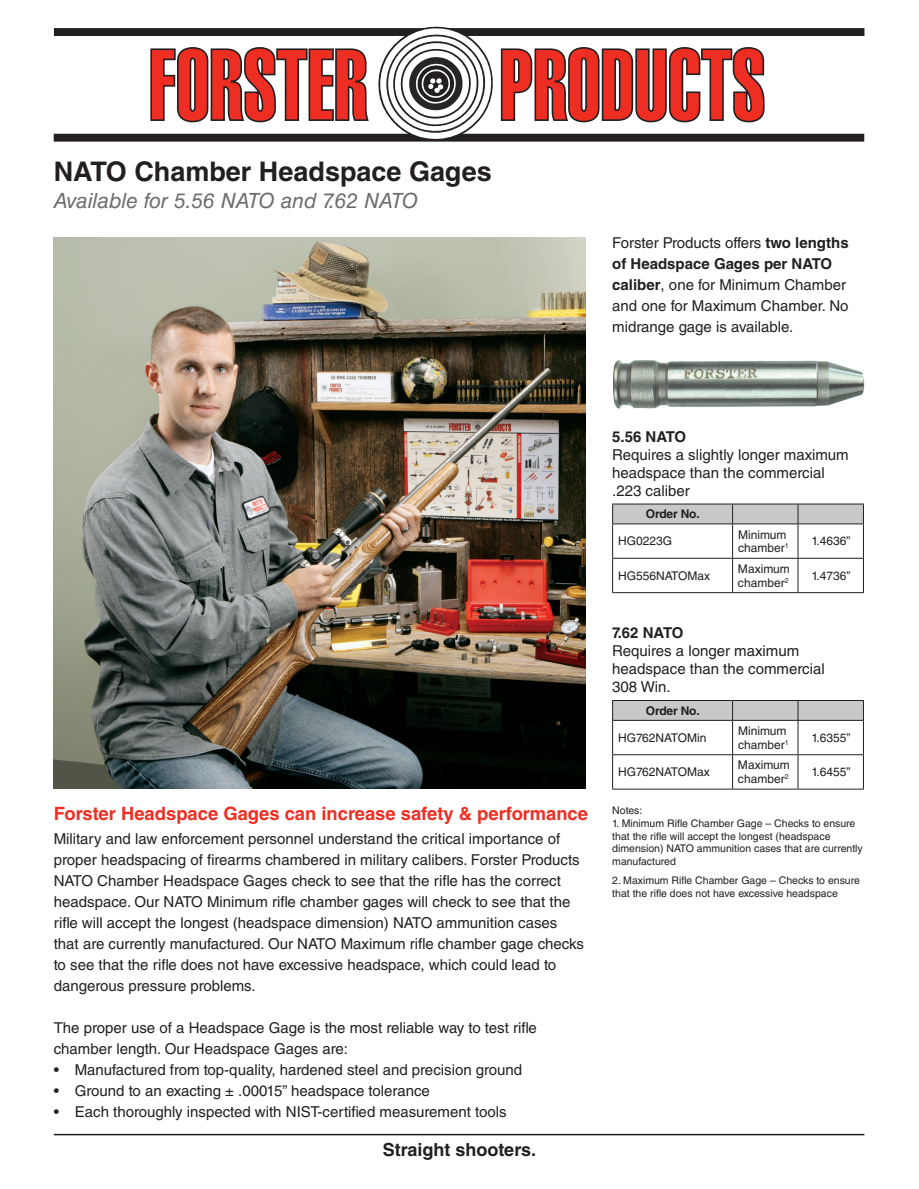
<style>
.page{position:relative;width:919px;height:1189px;background:#fff}
.page>*{position:absolute;margin:0;border:0;box-sizing:border-box;transform-origin:0 0}
.t1{font:700 27px "Helvetica LT Std";color:#231f20}
.t2{font:italic 21px "Helvetica LT Std";color:#6c6d70}
.t3{font:700 18.3px "Helvetica LT Std";color:#ee2e22}
.t4{font:700 18px "Helvetica LT Std";color:#231f20}
.t5{font:15px/21px "Helvetica LT Std";color:#231f20}
.t6{font:700 15px "Helvetica LT Std";letter-spacing:-.02em;color:#231f20}
.t7{font:12px/13.5px "Helvetica LT Std";color:#231f20}
.t8{font:700 12px "Helvetica LT Std";letter-spacing:-.015em;color:#231f20}
.t9{font:10.5px/12.6px "Helvetica LT Std";color:#231f20}
.s1{font-weight:700}
</style>
<div class="page">
<div style="left:54px;top:28px;width:810px;height:8px;background:#231f20"></div>
<div style="left:54px;top:134px;width:810px;height:8px;background:#231f20"></div>
<svg style="left:150px;top:47px;width:219px;height:76px"></svg>
<svg style="left:375px;top:27px;width:390px;height:115px"></svg>
<hr style="left:54px;top:1134px;width:810px;height:1px;background:#231f20">
<hr style="left:612px;top:524px;width:1px;height:34px;background:#231f20">
<hr style="left:732px;top:524px;width:1px;height:34px;background:#231f20">
<hr style="left:797px;top:524px;width:1px;height:34px;background:#231f20">
<hr style="left:732px;top:559px;width:1px;height:33px;background:#231f20">
<hr style="left:797px;top:559px;width:1px;height:33px;background:#231f20">
<hr style="left:862px;top:524px;width:1px;height:34px;background:#231f20">
<hr style="left:612px;top:558px;width:120px;height:1px;background:#231f20">
<hr style="left:612px;top:559px;width:1px;height:33px;background:#231f20">
<hr style="left:732px;top:558px;width:65px;height:1px;background:#231f20">
<hr style="left:797px;top:558px;width:66px;height:1px;background:#231f20">
<hr style="left:862px;top:559px;width:1px;height:33px;background:#231f20">
<hr style="left:612px;top:592px;width:120px;height:1px;background:#231f20">
<hr style="left:732px;top:592px;width:65px;height:1px;background:#231f20">
<hr style="left:797px;top:592px;width:66px;height:1px;background:#231f20">
<svg style="left:612px;top:504px;width:251px;height:20px;background:#bfc0c1"></svg>
<hr style="left:612px;top:523px;width:120px;height:1px;background:#231f20">
<hr style="left:732px;top:523px;width:65px;height:1px;background:#231f20">
<hr style="left:797px;top:720px;width:66px;height:1px;background:#231f20">
<hr style="left:612px;top:721px;width:1px;height:33px;background:#231f20">
<hr style="left:732px;top:721px;width:1px;height:33px;background:#231f20">
<hr style="left:797px;top:721px;width:1px;height:33px;background:#231f20">
<hr style="left:732px;top:755px;width:1px;height:34px;background:#231f20">
<hr style="left:797px;top:755px;width:1px;height:34px;background:#231f20">
<hr style="left:862px;top:721px;width:1px;height:33px;background:#231f20">
<hr style="left:612px;top:754px;width:120px;height:1px;background:#231f20">
<hr style="left:612px;top:755px;width:1px;height:34px;background:#231f20">
<hr style="left:732px;top:754px;width:65px;height:1px;background:#231f20">
<hr style="left:797px;top:754px;width:66px;height:1px;background:#231f20">
<hr style="left:862px;top:755px;width:1px;height:34px;background:#231f20">
<hr style="left:612px;top:789px;width:120px;height:1px;background:#231f20">
<hr style="left:732px;top:789px;width:65px;height:1px;background:#231f20">
<hr style="left:797px;top:789px;width:66px;height:1px;background:#231f20">
<svg style="left:612px;top:700px;width:251px;height:20px;background:#bbbcbe"></svg>
<hr style="left:612px;top:720px;width:120px;height:1px;background:#231f20">
<hr style="left:732px;top:720px;width:65px;height:1px;background:#231f20">
<img style="left:613px;top:360px;width:251px;height:49px">
<img style="left:54px;top:237px;width:531px;height:551px">
<h1 class="t1" style="left:54px;top:155px;width:439px">NATO Chamber Headspace Gages</h1>
<h2 class="t2" style="left:54px;top:189px;width:366px">Available for 5.56 NATO and 7.62 NATO</h2>
<p class="t5" style="left:612px;top:232px;width:238px">Forster Products offers <span class="s1">two lengths of Headspace Gages per NATO caliber</span>, one for Minimum Chamber and one for Maximum Chamber. No midrange gage is available.</p>
<p class="t3" style="left:54px;top:802px;width:535px">Forster Headspace Gages can increase safety &amp; performance</p>
<p class="t5" style="left:54px;top:828px;width:531px">Military and law enforcement personnel understand the critical importance of proper headspacing of firearms chambered in military calibers. Forster Products NATO Chamber Headspace Gages check to see that the rifle has the correct headspace. Our NATO Minimum rifle chamber gages will check to see that the rifle will accept the longest (headspace dimension) NATO ammunition cases that are currently manufactured. Our NATO Maximum rifle chamber gage checks to see that the rifle does not have excessive headspace, which could lead to dangerous pressure problems.</p>
<p class="t5" style="left:54px;top:1017px;width:484px">The proper use of a Headspace Gage is the most reliable way to test rifle chamber length. Our Headspace Gages are:</p>
<p class="t5" style="left:54px;top:1059px;width:469px">• Manufactured from top-quality, hardened steel and precision ground</p>
<p class="t5" style="left:54px;top:1080px;width:377px">• Ground to an exacting ± .00015” headspace tolerance</p>
<p class="t5" style="left:54px;top:1101px;width:454px">• Each thoroughly inspected with NIST-certified measurement tools</p>
<p class="t4" style="left:383px;top:1139px;width:155px">Straight shooters.</p>
<p class="t6" style="left:612px;top:427px;width:75px">5.56 NATO</p>
<p class="t5" style="left:612px;top:445px;width:238px;line-height:18px">Requires a slightly longer maximum headspace than the commercial .223 caliber</p>
<p class="t8" style="left:645px;top:507px;width:55px">Order No.</p>
<p class="t7" style="left:618px;top:534px;width:56px">HG0223G</p>
<p class="t7" style="left:737px;top:528px;width:52px">Minimum chamber<sup>1</sup></p>
<p class="t7" style="left:811px;top:534px;width:40px">1.4636”</p>
<p class="t7" style="left:618px;top:569px;width:94px">HG556NATOMax</p>
<p class="t7" style="left:737px;top:562px;width:53px">Maximum chamber<sup>2</sup></p>
<p class="t7" style="left:811px;top:569px;width:40px">1.4736”</p>
<p class="t6" style="left:612px;top:624px;width:73px">7.62 NATO</p>
<p class="t5" style="left:612px;top:642px;width:214px;line-height:18px">Requires a longer maximum headspace than the commercial<br>308 Win.</p>
<p class="t8" style="left:645px;top:703px;width:55px">Order No.</p>
<p class="t7" style="left:618px;top:731px;width:90px">HG762NATOMin</p>
<p class="t7" style="left:737px;top:724px;width:52px">Minimum chamber<sup>1</sup></p>
<p class="t7" style="left:811px;top:731px;width:40px">1.6355”</p>
<p class="t7" style="left:618px;top:765px;width:93px">HG762NATOMax</p>
<p class="t7" style="left:737px;top:758px;width:53px">Maximum chamber<sup>2</sup></p>
<p class="t7" style="left:811px;top:765px;width:40px">1.6455”</p>
<p class="t9" style="left:612px;top:804px;width:32px">Notes:</p>
<p class="t9" style="left:612px;top:817px;width:252px">1. Minimum Rifle Chamber Gage – Checks to ensure that the rifle will accept the longest (headspace dimension) NATO ammunition cases that are currently manufactured</p>
<p class="t9" style="left:612px;top:874px;width:249px">2. Maximum Rifle Chamber Gage – Checks to ensure that the rifle does not have excessive headspace</p>
</div>
